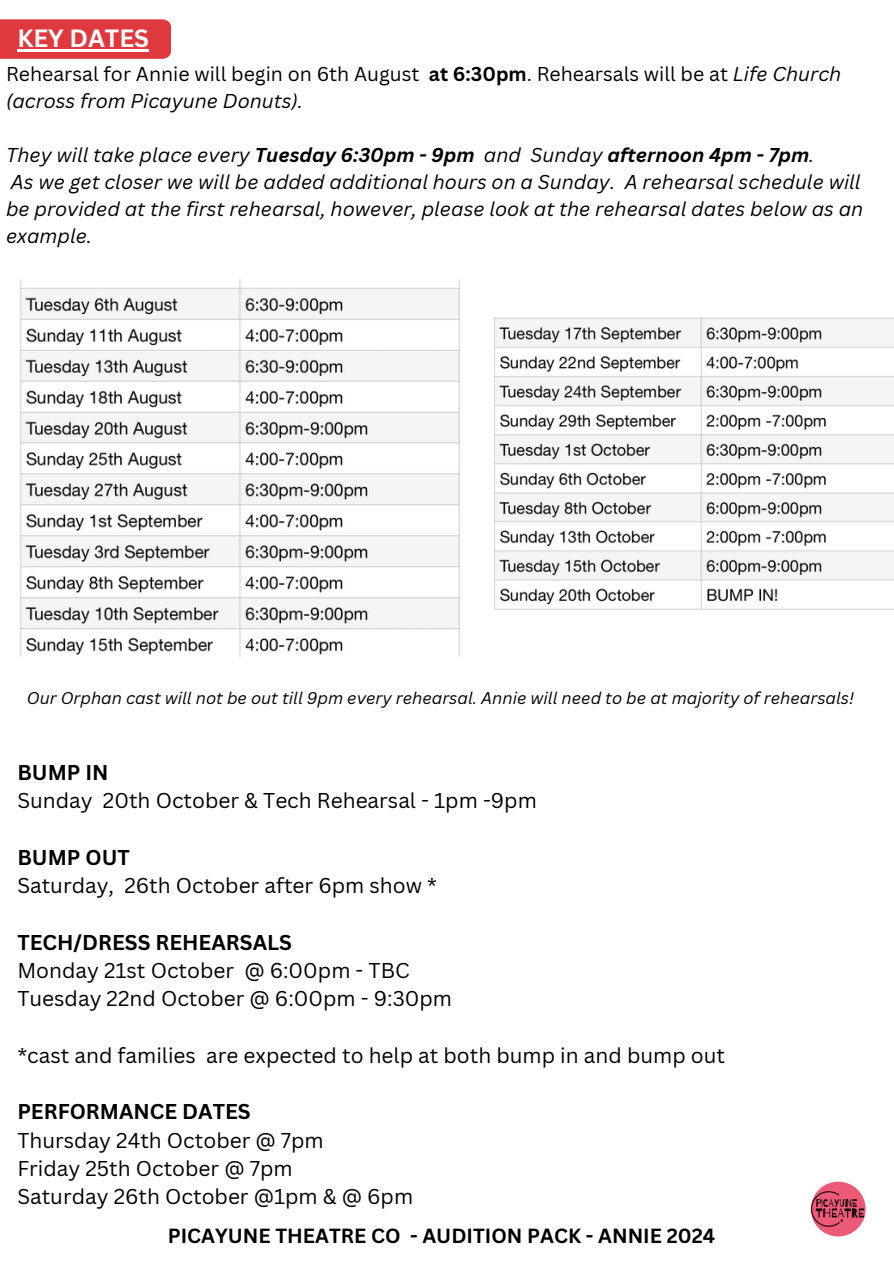
<style>
.page{position:relative;width:894px;height:1264px;background:#fff}
.page>*{position:absolute;margin:0;border:0;box-sizing:border-box;transform-origin:0 0}
.t1{font:700 24.3px "Canva Sans";color:#fff}
.t2{font:20.85px/28.2px "Canva Sans";color:#000}
.t3{font:700 19.95px "Canva Sans";color:#000}
.t4{font:italic 19.5px/27px "Canva Sans";color:#000}
.t5{font:19.5px/27px "Canva Sans";color:#000}
.t6{font:italic 700 19.5px "Canva Sans";color:#000}
.t7{font:italic 16.5px "Canva Sans";color:#000}
.s1{font-weight:700}
.s2{font-style:italic}
.s3{font-weight:400}
</style>
<div class="page">
<div style="left:0;top:19px;width:171px;height:40px;background:#df393d"></div>
<img style="left:810px;top:1181px;width:55px;height:55px;border-radius:50%">
<img style="left:20px;top:280px;width:440px;height:377px">
<img style="left:494px;top:318px;width:399px;height:292px">
<hr style="left:17px;top:49px;width:132px;height:2px;background:#fff">
<h3 class="t1" style="left:17px;top:21px;width:133px">KEY DATES</h3>
<h3 class="t5" style="left:6px;top:60px;width:836px">Rehearsal for Annie will begin on 6th August <span class="s1">at 6:30pm</span>. Rehearsals will be at <span class="s2">Life Church (across from Picayune Donuts).</span></h3>
<h3 class="t6" style="left:6px;top:142px;width:809px"><span class="s3">They will take place every</span> Tuesday 6:30pm - 9pm <span class="s3">and Sunday</span> afternoon 4pm - 7pm<span class="s3">.</span></h3>
<h2 class="t4" style="left:6px;top:168px;width:858px">As we get closer we will be added additional hours on a Sunday. A rehearsal schedule will be provided at the first rehearsal, however, please look at the rehearsal dates below as an example.</h2>
<p class="t7" style="left:27px;top:686px;width:828px">Our Orphan cast will not be out till 9pm every rehearsal. Annie will need to be at majority of rehearsals!</p>
<h3 class="t2" style="left:17px;top:757px;width:521px"><span class="s1">BUMP IN<br></span>Sunday 20th October &amp; Tech Rehearsal - 1pm -9pm</h3>
<p class="t2" style="left:17px;top:842px;width:421px"><span class="s1">BUMP OUT<br></span>Saturday, 26th October after 6pm show *</p>
<p class="t2" style="left:17px;top:927px;width:436px"><span class="s1">TECH/DRESS REHEARSALS<br></span>Monday 21st October @ 6:00pm - TBC<br>Tuesday 22nd October @ 6:00pm - 9:30pm</p>
<p class="t2" style="left:17px;top:1040px;width:709px">*cast and families are expected to help at both bump in and bump out</p>
<h3 class="t2" style="left:17px;top:1097px;width:397px"><span class="s1">PERFORMANCE DATES<br></span>Thursday 24th October @ 7pm<br>Friday 25th October @ 7pm<br>Saturday 26th October @1pm &amp; @ 6pm</h3>
<p class="t3" style="left:168px;top:1221px;width:549px">PICAYUNE THEATRE CO - AUDITION PACK - ANNIE 2024</p>
</div>
